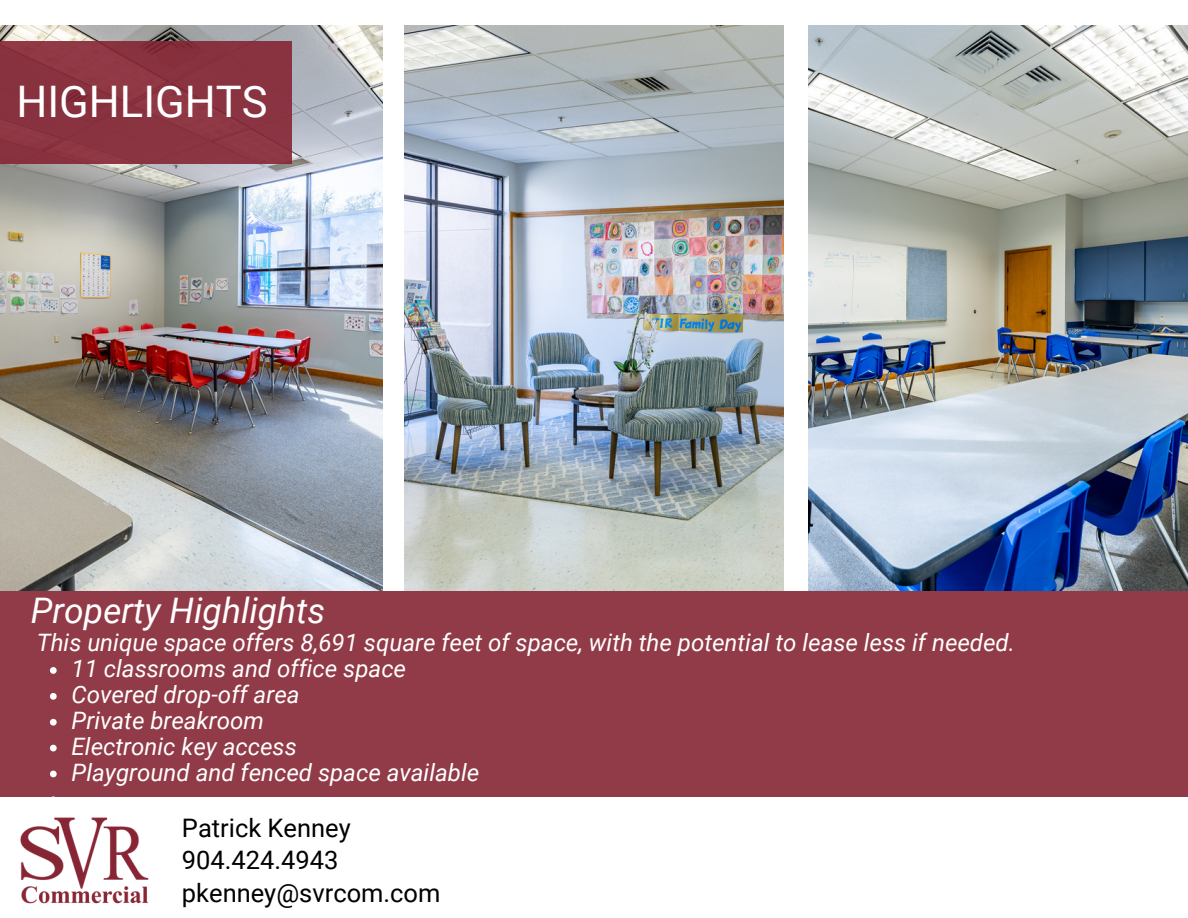
<style>
.page{position:relative;width:1188px;height:918px;background:#fff}
.page>*{position:absolute;margin:0;border:0;box-sizing:border-box;transform-origin:0 0}
.t1{font:43.5px "Roboto";color:#fff}
.t2{font:italic 35.25px "Roboto";color:#fff}
.t3{font:25.5px "Roboto";color:#000}
.t4{font:italic 24px "Roboto";color:#fff}
</style>
<div class="page">
<img style="left:0;top:26px;width:383px;height:565px">
<div style="left:0;top:42px;width:291px;height:121px;background:#8a3341"></div>
<img style="left:404px;top:26px;width:379px;height:565px">
<img style="left:808px;top:26px;width:380px;height:565px">
<img style="left:20px;top:817px;width:129px;height:87px">
<div style="left:0;top:591px;width:1188px;height:206px;background:#923b48"></div>
<svg style="left:50px;top:667px;width:7px;height:7px"></svg>
<svg style="left:50px;top:693px;width:7px;height:7px"></svg>
<svg style="left:50px;top:719px;width:7px;height:7px"></svg>
<svg style="left:50px;top:745px;width:7px;height:6px"></svg>
<svg style="left:50px;top:771px;width:7px;height:6px"></svg>
<p class="t1" style="left:16px;top:76px;width:253px">HIGHLIGHTS</p>
<p class="t2" style="left:31px;top:591px;width:296px">Property Highlights</p>
<p class="t4" style="left:37px;top:629px;width:980px">This unique space offers 8,691 square feet of space, with the potential to lease less if needed.</p>
<p class="t4" style="left:72px;top:655px;width:336px">11 classrooms and office space</p>
<p class="t4" style="left:72px;top:681px;width:230px">Covered drop-off area</p>
<p class="t4" style="left:72px;top:707px;width:194px">Private breakroom</p>
<p class="t4" style="left:72px;top:733px;width:227px">Electronic key access</p>
<p class="t4" style="left:72px;top:758px;width:409px">Playground and fenced space available</p>
<p class="t3" style="left:182px;top:813px;width:170px">Patrick Kenney</p>
<p class="t3" style="left:182px;top:846px;width:158px">904.424.4943</p>
<p class="t3" style="left:182px;top:878px;width:260px">pkenney@svrcom.com</p>
</div>
